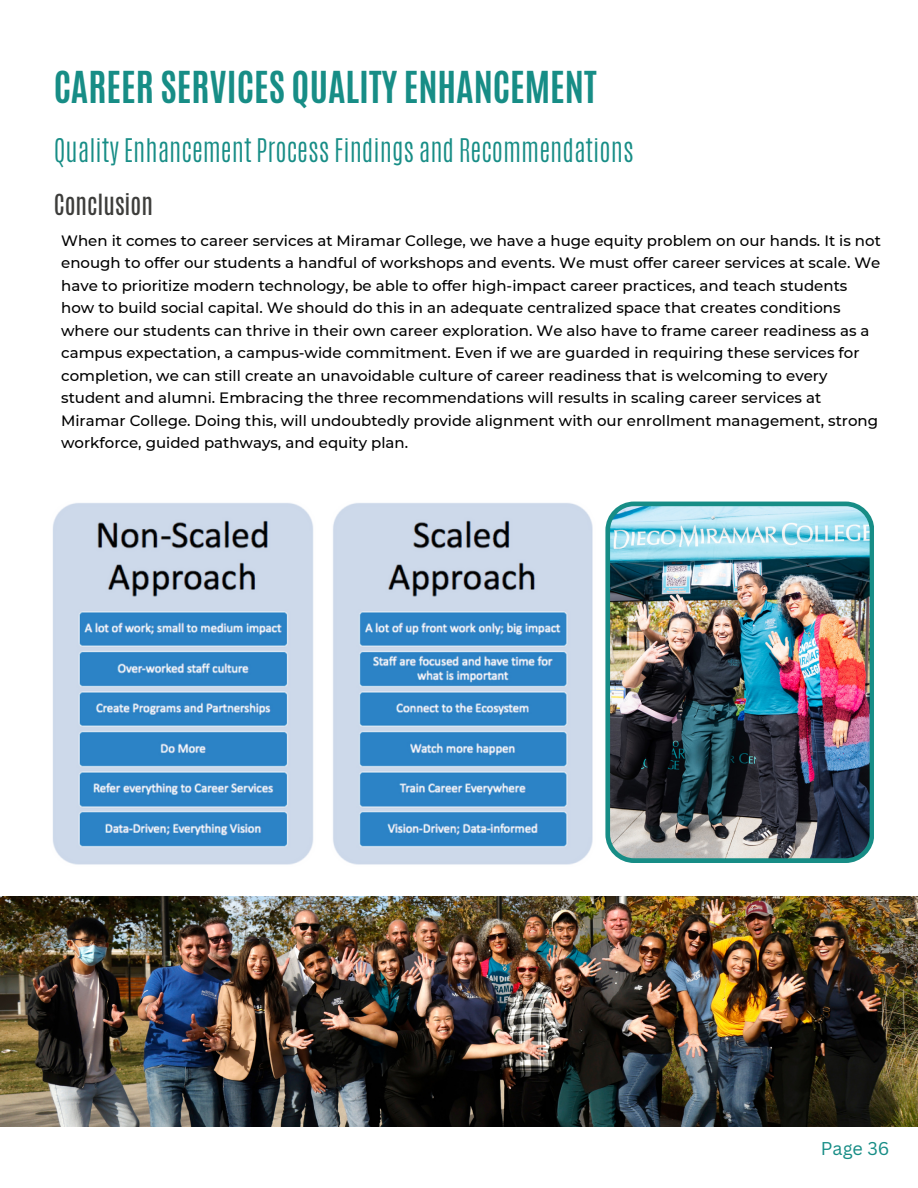
<style>
.page{position:relative;width:918px;height:1188px;background:#fff}
.page>*{position:absolute;margin:0;border:0;box-sizing:border-box;transform-origin:0 0}
.t1{font:700 36.75px "Antonio";color:#178d86}
.t2{font:300 27.15px "Antonio";color:#178d86}
.t3{font:24.45px "Antonio";color:#3d3d3b}
.t4{font:18px "Canva Sans";color:#178d86}
.t5{font:500 15px/22.5px "Montserrat";color:#000}
</style>
<div class="page">
<img style="left:53px;top:503px;width:540px;height:362px">
<img style="left:605px;top:502px;width:269px;height:361px">
<img style="left:0;top:896px;width:918px;height:231px">
<h1 class="t1" style="left:54px;top:61px;width:545px">CAREER SERVICES QUALITY ENHANCEMENT</h1>
<h2 class="t2" style="left:54px;top:131px;width:582px">Quality Enhancement Process Findings and Recommendations</h2>
<h3 class="t3" style="left:54px;top:187px;width:101px">Conclusion</h3>
<p class="t5" style="left:61px;top:229px;width:821px">When it comes to career services at Miramar College, we have a huge equity problem on our hands. It is not enough to offer our students a handful of workshops and events. We must offer career services at scale. We have to prioritize modern technology, be able to offer high-impact career practices, and teach students how to build social capital. We should do this in an adequate centralized space that creates conditions where our students can thrive in their own career exploration. We also have to frame career readiness as a campus expectation, a campus-wide commitment. Even if we are guarded in requiring these services for completion, we can still create an unavoidable culture of career readiness that is welcoming to every student and alumni. Embracing the three recommendations will results in scaling career services at Miramar College. Doing this, will undoubtedly provide alignment with our enrollment management, strong workforce, guided pathways, and equity plan.</p>
<p class="t4" style="left:821px;top:1136px;width:70px">Page 36</p>
</div>
